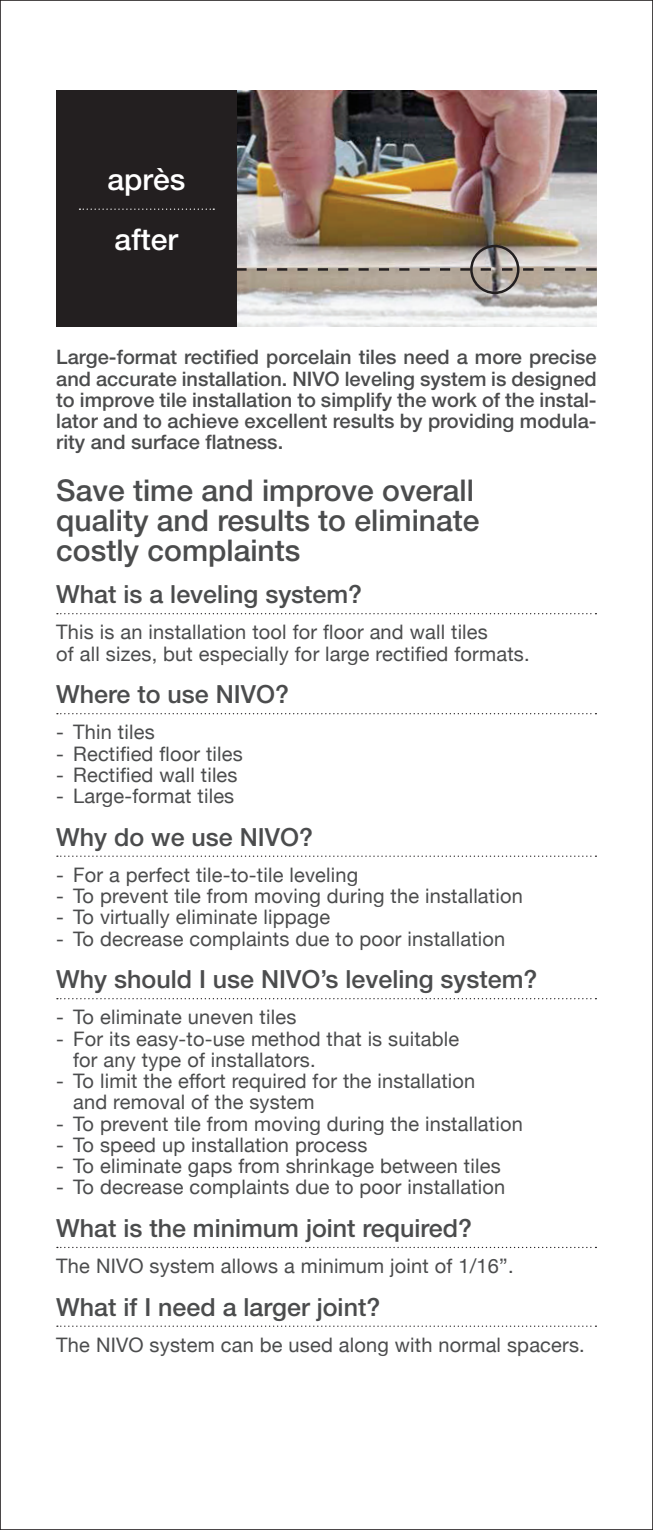
<style>
.page{position:relative;width:653px;height:1530px;background:#fff}
.page>*{position:absolute;margin:0;border:0;box-sizing:border-box;transform-origin:0 0}
.t1{font:500 30px/30px "Helvetica Neue";color:#4b4c4d}
.t2{font:500 30px/60px "Helvetica Neue";color:#fff}
.t3{font:500 25px "Helvetica Neue";color:#4b4c4d}
.t4{font:20px/21.2px "Helvetica Neue";letter-spacing:.01em;color:#4b4c4d}
.t5{font:500 20px/21.2px "Helvetica Neue";color:#4b4c4d;text-align:justify}
</style>
<div class="page">
<svg style="left:57px;top:613px;width:539px;height:1px"></svg>
<svg style="left:57px;top:713px;width:539px;height:1px"></svg>
<svg style="left:57px;top:856px;width:539px;height:1px"></svg>
<svg style="left:57px;top:998px;width:539px;height:1px"></svg>
<svg style="left:57px;top:1247px;width:539px;height:1px"></svg>
<svg style="left:57px;top:1326px;width:539px;height:1px"></svg>
<img style="left:236px;top:90px;width:360px;height:236px">
<svg style="left:236px;top:268px;width:254px;height:3px"></svg>
<svg style="left:502px;top:268px;width:94px;height:3px"></svg>
<div style="left:470px;top:245px;width:49px;height:49px;border:2px solid #231f20;border-radius:50%"></div>
<div style="left:56px;top:90px;width:180px;height:236px;background:#231f20"></div>
<svg style="left:79px;top:209px;width:135px;height:1px"></svg>
<h1 class="t2" style="left:107px;top:149px;width:79px">après after</h1>
<p class="t5" style="left:56px;top:346px;width:542px">Large-format rectified porcelain tiles need a more precise and accurate installation. NIVO leveling system is designed to improve tile installation to simplify the work of the instal&shy;lator and to achieve excellent results by providing modula&shy;rity and surface flatness.</p>
<h1 class="t1" style="left:56px;top:475px;width:424px">Save time and improve overall quality and results to eliminate costly complaints</h1>
<p class="t3" style="left:56px;top:579px;width:307px">What is a leveling system?</p>
<p class="t4" style="left:56px;top:621px;width:475px">This is an installation tool for floor and wall tiles<br>of all sizes, but especially for large rectified formats.</p>
<p class="t3" style="left:56px;top:679px;width:234px">Where to use NIVO?</p>
<p class="t4" style="left:56px;top:721px;width:100px">- Thin tiles</p>
<p class="t4" style="left:56px;top:743px;width:188px">- Rectified floor tiles</p>
<p class="t4" style="left:56px;top:764px;width:183px">- Rectified wall tiles</p>
<p class="t4" style="left:56px;top:785px;width:179px">- Large-format tiles</p>
<p class="t3" style="left:56px;top:822px;width:258px">Why do we use NIVO?</p>
<p class="t4" style="left:56px;top:864px;width:303px">- For a perfect tile-to-tile leveling</p>
<p class="t4" style="left:56px;top:885px;width:468px">- To prevent tile from moving during the installation</p>
<p class="t4" style="left:56px;top:906px;width:275px">- To virtually eliminate lippage</p>
<p class="t4" style="left:56px;top:928px;width:450px">- To decrease complaints due to poor installation</p>
<p class="t3" style="left:56px;top:964px;width:482px">Why should I use NIVO’s leveling system?</p>
<p class="t4" style="left:56px;top:1006px;width:241px">- To eliminate uneven tiles</p>
<p class="t4" style="left:73px;top:1028px;width:387px;text-indent:-17px">- For its easy-to-use method that is suitable for any type of installators.</p>
<p class="t4" style="left:73px;top:1070px;width:403px;text-indent:-17px">- To limit the effort required for the installation and removal of the system</p>
<p class="t4" style="left:56px;top:1113px;width:468px">- To prevent tile from moving during the installation</p>
<p class="t4" style="left:56px;top:1134px;width:312px">- To speed up installation process</p>
<p class="t4" style="left:56px;top:1155px;width:446px">- To eliminate gaps from shrinkage between tiles</p>
<p class="t4" style="left:56px;top:1176px;width:450px">- To decrease complaints due to poor installation</p>
<p class="t3" style="left:56px;top:1213px;width:417px">What is the minimum joint required?</p>
<p class="t4" style="left:56px;top:1255px;width:458px">The NIVO system allows a minimum joint of 1/16”.</p>
<p class="t3" style="left:56px;top:1292px;width:325px">What if I need a larger joint?</p>
<p class="t4" style="left:56px;top:1334px;width:530px">The NIVO system can be used along with normal spacers.</p>
</div>
